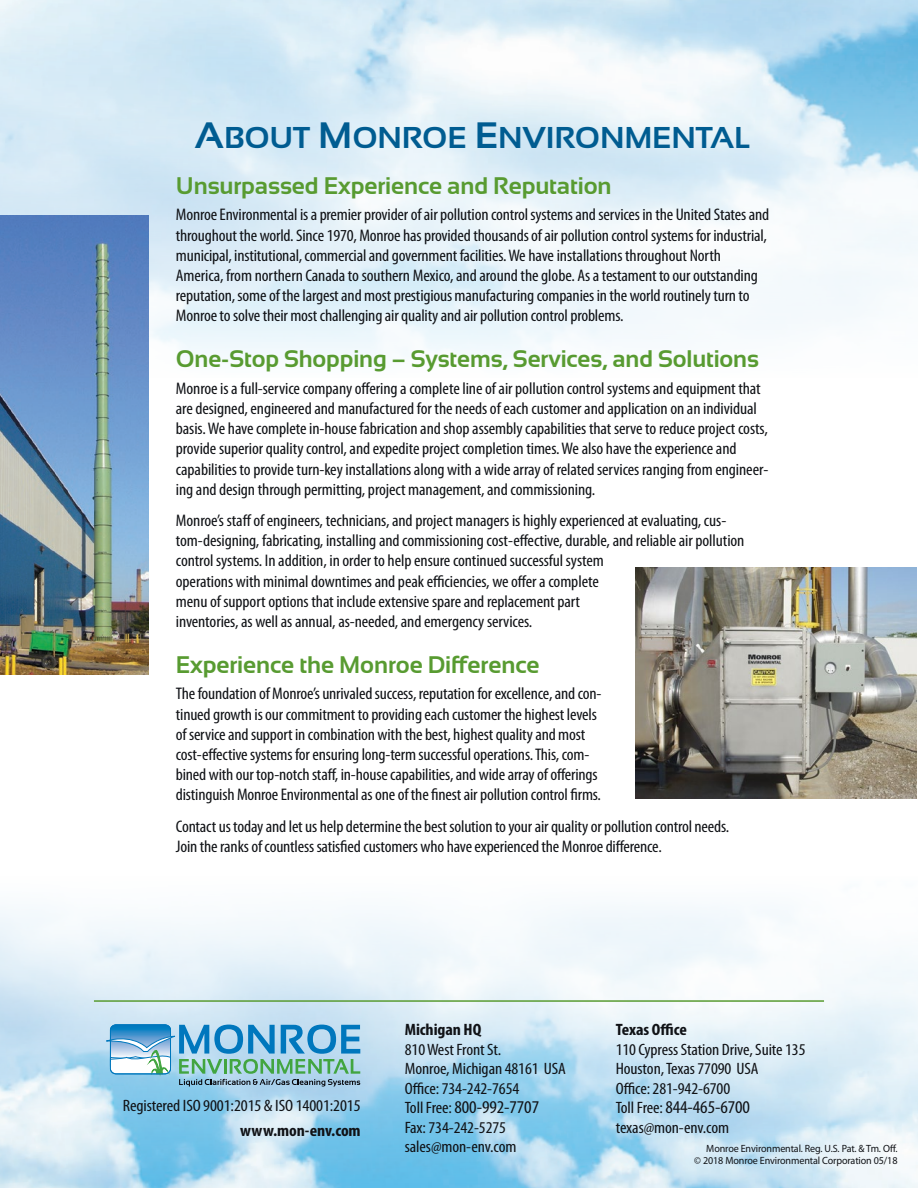
<style>
.page{position:relative;width:918px;height:1188px;background:#fff}
.page>*{position:absolute;margin:0;border:0;box-sizing:border-box;transform-origin:0 0}
.body{font:30.15px "Sansation Bold SC820";letter-spacing:-.005em;color:#005c91;scale:1.06 1}
.SH_Large{font:700 24px "Sansation";letter-spacing:-.005em;color:#589b31}
.t1{font:condensed 18px "Myriad Pro";letter-spacing:-.005em;color:#101216;scale:1.08 1}
.body-2{font:condensed 16.8px/20.2px "Myriad Pro";letter-spacing:-.01em;color:#101216;scale:1.06 1}
.t2{font:condensed 16.5px/19.5px "Myriad Pro";letter-spacing:-.005em;color:#101216;scale:1.08 1}
.t3{font:condensed 16.5px "Myriad Pro";letter-spacing:-.005em;color:#101216;scale:1.09 1}
.t4{font:700 condensed 16.5px "Myriad Pro";letter-spacing:-.005em;color:#101216;scale:1.08 1}
.t5{font:10.5px/12.6px "Myriad Pro";letter-spacing:-.01em;color:#101216;text-align:right;scale:.96 1}
.s1{font-size:36.75px}
.s2{font-weight:700}
.s3{font-size:16.5px}
</style>
<div class="page">
<img style="left:0;top:0;width:918px;height:378px">
<img style="left:0;top:906px;width:918px;height:282px">
<svg style="left:106px;top:1024px;width:254px;height:63px;background:#81b9cf"></svg>
<hr style="left:94px;top:1000px;width:730px;height:2px;background:#589b31">
<img style="left:0;top:215px;width:148px;height:460px">
<img style="left:635px;top:568px;width:282px;height:230px">
<p class="body" style="left:195px;top:121px;width:527px"><span class="s1">A</span>BOUT <span class="s1">M</span>ONROE <span class="s1">E</span>NVIRONMENTAL</p>
<p class="SH_Large" style="left:176px;top:172px;width:437px">Unsurpassed Experience and Reputation</p>
<p class="body-2" style="left:176px;top:205px;width:561px">Monroe Environmental is a premier provider of air pollution control systems and services in the United States and throughout the world. Since 1970, Monroe has provided thousands of air pollution control systems for industrial, municipal, institutional, commercial and government facilities. We have installations throughout North America, from northern Canada to southern Mexico, and around the globe. As a testament to our outstanding reputation, some of the largest and most prestigious manufacturing companies in the world routinely turn to Monroe to solve their most challenging air quality and air pollution control problems.</p>
<p class="SH_Large" style="left:176px;top:345px;width:585px">One-Stop Shopping – Systems, Services, and Solutions</p>
<p class="body-2" style="left:176px;top:378px;width:560px">Monroe is a full-service company offering a complete line of air pollution control systems and equipment that are designed, engineered and manufactured for the needs of each customer and application on an individual basis. We have complete in-house fabrication and shop assembly capabilities that serve to reduce project costs, provide superior quality control, and expedite project completion times. We also have the experience and capabilities to provide turn-key installations along with a wide array of related services ranging from engineer&shy;ing and design through permitting, project management, and commissioning.</p>
<p class="body-2" style="left:176px;top:510px;width:538px">Monroe’s staff of engineers, technicians, and project managers is highly experienced at evaluating, cus&shy;tom-designing, fabricating, installing and commissioning cost-effective, durable, and reliable air pollution control systems. In addition, in order to help ensure continued successful system<br>operations with minimal downtimes and peak efficiencies, we offer a complete<br>menu of support options that include extensive spare and replacement part<br>inventories, as well as annual, as-needed, and emergency services.</p>
<p class="SH_Large" style="left:176px;top:651px;width:365px">Experience the Monroe Difference</p>
<p class="body-2" style="left:176px;top:683px;width:403px">The foundation of Monroe’s unrivaled success, reputation for excellence, and con&shy;tinued growth is our commitment to providing each customer the highest levels of service and support in combination with the best, highest quality and most cost-effective systems for ensuring long-term successful operations. This, com&shy;bined with our top-notch staff, in-house capabilities, and wide array of offerings distinguish Monroe Environmental as one of the finest air pollution control firms.</p>
<p class="body-2" style="left:176px;top:816px;width:524px">Contact us today and let us help determine the best solution to your air quality or pollution control needs.<br>Join the ranks of countless satisfied customers who have experienced the Monroe difference.</p>
<p class="t3" style="left:123px;top:1096px;width:220px">Registered ISO 9001:2015 &amp; ISO 14001:2015</p>
<p class="t4" style="left:240px;top:1120px;width:113px">www.mon-env.com</p>
<p class="t2" style="left:405px;top:1020px;width:91px"><span class="s2">Michigan HQ<br></span>810 West Front St.</p>
<p class="t2" style="left:405px;top:1059px;width:151px">Monroe, Michigan 48161 USA</p>
<p class="t2" style="left:405px;top:1078px;width:108px">Office: 734-242-7654</p>
<p class="t1" style="left:405px;top:1096px;width:126px"><span class="s3">Toll Free:</span> 800-992-7707</p>
<p class="t2" style="left:405px;top:1117px;width:95px">Fax: 734-242-5275</p>
<p class="t2" style="left:405px;top:1137px;width:105px">sales@mon-env.com</p>
<p class="t2" style="left:616px;top:1020px;width:177px"><span class="s2">Texas Office<br></span>110 Cypress Station Drive, Suite 135</p>
<p class="t2" style="left:616px;top:1059px;width:134px">Houston, Texas 77090 USA</p>
<p class="t2" style="left:616px;top:1078px;width:108px">Office: 281-942-6700</p>
<p class="t1" style="left:616px;top:1096px;width:126px"><span class="s3">Toll Free:</span> 844-465-6700</p>
<p class="t2" style="left:616px;top:1117px;width:107px">texas@mon-env.com</p>
<p class="t5" style="left:694px;top:1142px;width:213px">Monroe Environmental. Reg. U.S. Pat. &amp; Tm. Off.<br>© 2018 Monroe Environmental Corporation 05/18</p>
</div>
